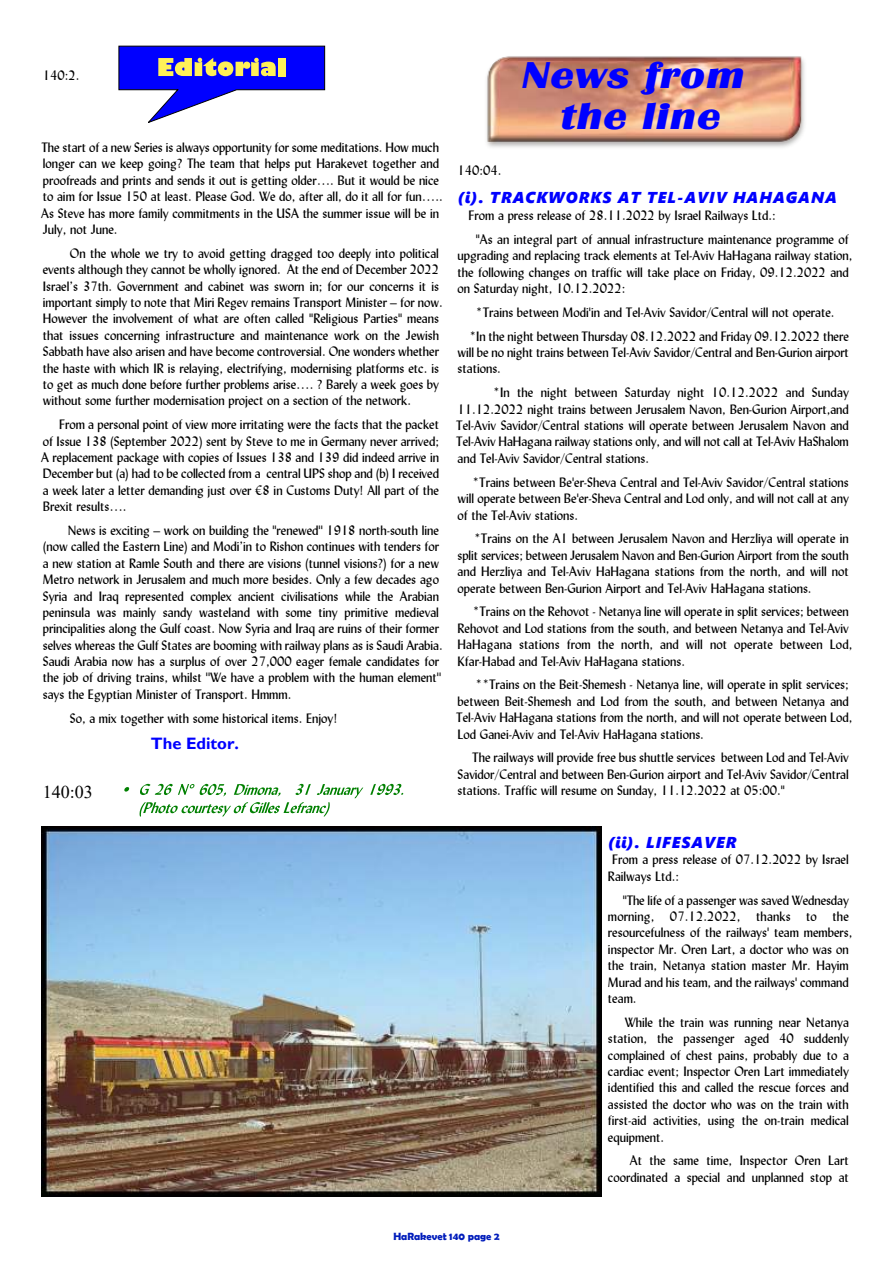
<style>
.page{position:relative;width:893px;height:1263px;background:#fff}
.page>*{position:absolute;margin:0;border:0;box-sizing:border-box;transform-origin:0 0}
.t1{font:italic 36px/41.4px "Grenoble Heavy SF Bold";letter-spacing:.05em;color:#00f;text-align:center;scale:1.2 1}
.t2{font:18px "Times New Roman";color:#000}
.t3{font:700 16.5px "Gill Sans";color:#00f}
.t4{font:italic 15.75px "Segoe UI Black";letter-spacing:.06em;color:#00f}
.t5{font:13.5px/16.4px "Lydian BT";color:#000}
.t6{font:700 10.5px "Berlin Sans FB Demi";color:#001cbb}
</style>
<div class="page">
<svg style="left:119px;top:46px;width:206px;height:77px"></svg>
<div style="left:278px;top:58px;width:8px;height:18px;background:#fff058"></div>
<img style="left:486px;top:56px;width:319px;height:92px">
<img style="left:42px;top:826px;width:559px;height:371px">
<svg style="left:124px;top:787px;width:5px;height:4px"></svg>
<svg style="left:370px;top:784px;width:33px;height:11px"></svg>
<svg style="left:140px;top:784px;width:223px;height:33px"></svg>
<p class="t5" style="left:43px;top:69px;width:38px">140:2.</p>
<p class="t5" style="left:41px;top:140px;width:403px">The start of a new Series is always opportunity for some meditations. How much longer can we keep going? The team that helps put Harakevet together and proofreads and prints and sends it out is getting older…. But it would be nice to aim for Issue 150 at least. Please God. We do, after all, do it all for fun…..<br>As Steve has more family commitments in the USA the summer issue will be in July, not June.</p>
<p class="t5" style="left:43px;top:246px;width:401px;text-indent:27px">On the whole we try to avoid getting dragged too deeply into political events although they cannot be wholly ignored. At the end of December 2022<br>Israel’s 37th. Government and cabinet was sworn in; for our concerns it is important simply to note that Miri Regev remains Transport Minister – for now.<br>However the involvement of what are often called ''Religious Parties'' means that issues concerning infrastructure and maintenance work on the Jewish Sabbath have also arisen and have become controversial. One wonders whether the haste with which IR is relaying, electrifying, modernising platforms etc. is to get as much done before further problems arise…. ? Barely a week goes by without some further modernisation project on a section of the network.</p>
<p class="t5" style="left:41px;top:417px;width:399px;text-align:justify;text-indent:18px">From a personal point of view more irritating were the facts that the packet of Issue 138 (September 2022) sent by Steve to me in Germany never arrived; A replacement package with copies of Issues 138 and 139 did indeed arrive in December but (a) had to be collected from a central UPS shop and (b) I received a week later a letter demanding just over €8 in Customs Duty! All part of the Brexit results….</p>
<p class="t5" style="left:43px;top:523px;width:401px;text-indent:25px">News is exciting – work on building the ''renewed'' 1918 north-south line (now called the Eastern Line) and Modi’in to Rishon continues with tenders for a new station at Ramle South and there are visions (tunnel visions?) for a new Metro network in Jerusalem and much more besides. Only a few decades ago Syria and Iraq represented complex ancient civilisations while the Arabian peninsula was mainly sandy wasteland with some tiny primitive medieval principalities along the Gulf coast. Now Syria and Iraq are ruins of their former selves whereas the Gulf States are booming with railway plans as is Saudi Arabia.<br>Saudi Arabia now has a surplus of over 27,000 eager female candidates for the job of driving trains, whilst ''We have a problem with the human element'' says the Egyptian Minister of Transport. Hmmm.</p>
<p class="t5" style="left:70px;top:711px;width:269px">So, a mix together with some historical items. Enjoy!</p>
<p class="t3" style="left:151px;top:738px;width:90px">The Editor.</p>
<h2 class="t2" style="left:43px;top:786px;width:52px">140:03</h2>
<h1 class="t1" style="left:521px;top:57px;width:186px">News from the line</h1>
<p class="t5" style="left:458px;top:163px;width:45px">140:04.</p>
<p class="t4" style="left:458px;top:191px;width:381px">(i). TRACKWORKS AT TEL-AVIV HAHAGANA</p>
<p class="t5" style="left:476px;top:204px;width:375px;line-height:23.9px;text-indent:-7px">From a press release of 28.11.2022 by Israel Railways Ltd.:<br>"As an integral part of annual infrastructure maintenance programme of</p>
<p class="t5" style="left:458px;top:248px;width:396px">upgrading and replacing track elements at Tel-Aviv HaHagana railway station, the following changes on traffic will take place on Friday, 09.12.2022 and on Saturday night, 10.12.2022:</p>
<p class="t5" style="left:469px;top:301px;width:381px;line-height:23.9px;text-align:center">*Trains between Modi'in and Tel-Aviv Savidor/Central will not operate.<br>*In the night between Thursday 08.12.2022 and Friday 09.12.2022 there</p>
<p class="t5" style="left:458px;top:345px;width:393px">will be no night trains between Tel-Aviv Savidor/Central and Ben-Gurion airport stations.</p>
<p class="t5" style="left:456px;top:386px;width:394px;text-align:justify;text-indent:37px">*In the night between Saturday night 10.12.2022 and Sunday 11.12.2022 night trains between Jerusalem Navon, Ben-Gurion Airport,and Tel-Aviv Savidor/Central stations will operate between Jerusalem Navon and Tel-Aviv HaHagana railway stations only, and will not call at Tel-Aviv HaShalom and Tel-Aviv Savidor/Central stations.</p>
<p class="t5" style="left:458px;top:475px;width:393px;text-align:justify;text-indent:15px">*Trains between Be'er-Sheva Central and Tel-Aviv Savidor/Central stations will operate between Be'er-Sheva Central and Lod only, and will not call at any of the Tel-Aviv stations.</p>
<p class="t5" style="left:458px;top:532px;width:393px;text-align:justify;text-indent:17px">*Trains on the A1 between Jerusalem Navon and Herzliya will operate in split services; between Jerusalem Navon and Ben-Gurion Airport from the south and Herzliya and Tel-Aviv HaHagana stations from the north, and will not operate between Ben-Gurion Airport and Tel-Aviv HaHagana stations.</p>
<p class="t5" style="left:458px;top:605px;width:396px;text-indent:15px">*Trains on the Rehovot - Netanya line will operate in split services; between Rehovot and Lod stations from the south, and between Netanya and Tel-Aviv HaHagana stations from the north, and will not operate between Lod, Kfar-Habad and Tel-Aviv HaHagana stations.</p>
<p class="t5" style="left:456px;top:678px;width:398px;text-indent:19px">**Trains on the Beit-Shemesh - Netanya line, will operate in split services; between Beit-Shemesh and Lod from the south, and between Netanya and Tel-Aviv HaHagana stations from the north, and will not operate between Lod, Lod Ganei-Aviv and Tel-Aviv HaHagana stations.</p>
<p class="t5" style="left:458px;top:751px;width:393px;text-align:justify;text-indent:15px">The railways will provide free bus shuttle services between Lod and Tel-Aviv Savidor/Central and between Ben-Gurion airport and Tel-Aviv Savidor/Central stations. Traffic will resume on Sunday, 11.12.2022 at 05:00."</p>
<p class="t4" style="left:608px;top:836px;width:130px">(ii). LIFESAVER</p>
<p class="t5" style="left:608px;top:853px;width:242px;text-indent:4px">From a press release of 07.12.2022 by Israel<br>Railways Ltd.:</p>
<p class="t5" style="left:608px;top:893px;width:246px;text-indent:15px">''The life of a passenger was saved Wednesday morning, 07.12.2022, thanks to the resourcefulness of the railways' team members, inspector Mr. Oren Lart, a doctor who was on the train, Netanya station master Mr. Hayim Murad and his team, and the railways' command team.</p>
<p class="t5" style="left:608px;top:1015px;width:242px;text-align:justify;text-indent:17px">While the train was running near Netanya station, the passenger aged 40 suddenly complained of chest pains, probably due to a cardiac event; Inspector Oren Lart immediately identified this and called the rescue forces and assisted the doctor who was on the train with first-aid activities, using the on-train medical equipment.</p>
<p class="t5" style="left:608px;top:1154px;width:242px;text-align:right">At the same time, Inspector Oren Lart coordinated a special and unplanned stop at</p>
<p class="t6" style="left:393px;top:1230px;width:108px">HaRakevet 140 page 2</p>
</div>
